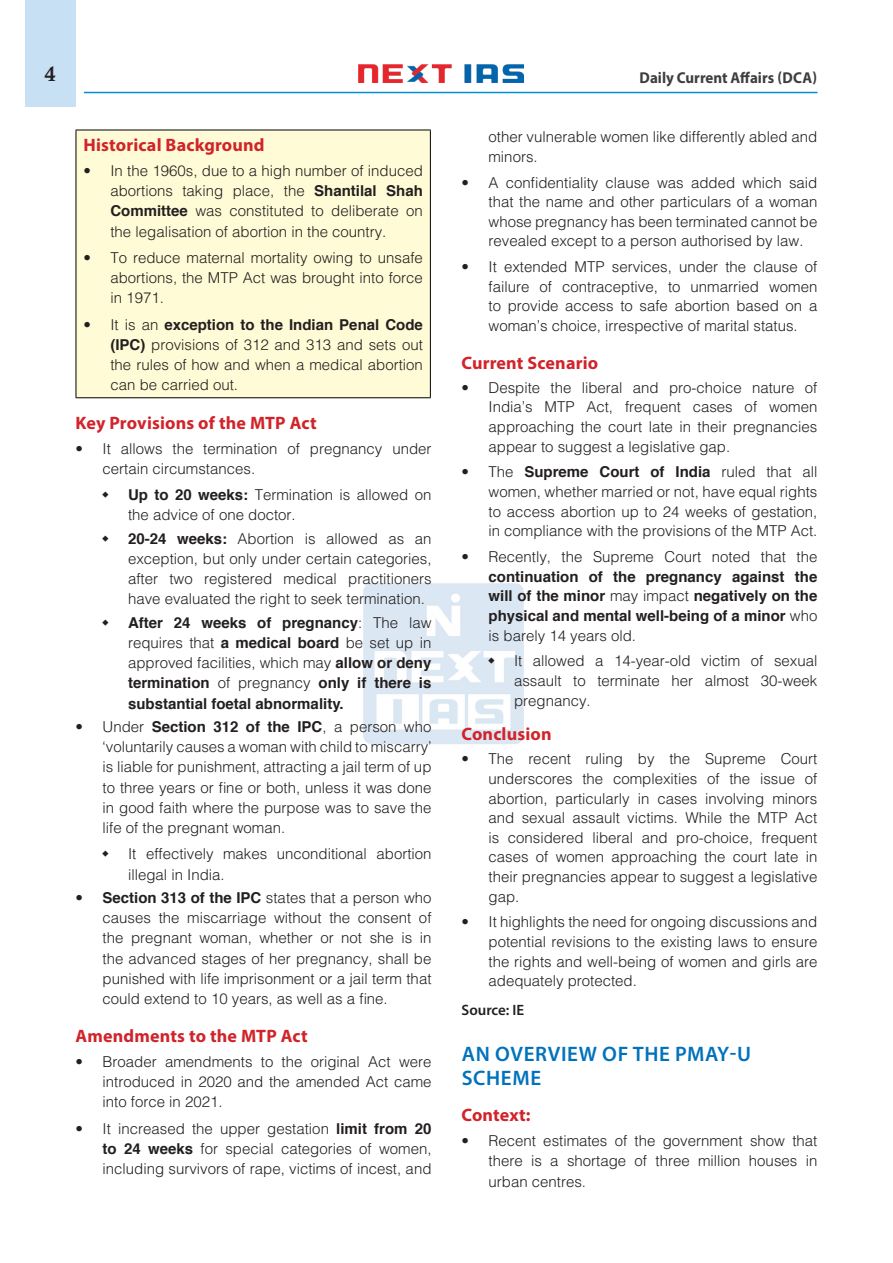
<style>
.page{position:relative;width:893px;height:1263px;background:#fff}
.page>*{position:absolute;margin:0;border:0;box-sizing:border-box;transform-origin:0 0}
.H-1{font:600 21px/24.6px "Myriad Pro";letter-spacing:.03em;color:#0072bc}
.t1{font:21px "Calis MT Bol";color:#231f20}
.H-2{font:700 18px "Myriad Pro";letter-spacing:.01em;color:#d1232a}
.t2{font:700 15.75px "Myriad Pro";color:#3e3e3f;scale:.95 1}
.t3{font:300 15px/20.2px "Helvetica";color:#231f20;text-align:justify}
.t4{font:700 15px/20.2px "Helvetica";color:#231f20;text-align:justify}
.body{font:600 15px "Myriad Pro";color:#231f20}
.s1{font-weight:700}
.s2{font-weight:300}
</style>
<div class="page">
<div style="left:25px;top:0;width:51px;height:107px;background:#c7e0f3"></div>
<img style="left:359px;top:64px;width:165px;height:19px">
<hr style="left:84px;top:92px;width:733px;height:1px;background:#008fd5">
<img style="left:363px;top:583px;width:161px;height:161px">
<div style="left:76px;top:130px;width:354px;height:268px;background:#fffbd6"></div>
<hr style="left:76px;top:130px;width:355px;height:1px;background:#000">
<hr style="left:76px;top:130px;width:1px;height:267px;background:#000">
<hr style="left:430px;top:130px;width:1px;height:267px;background:#000">
<hr style="left:76px;top:397px;width:355px;height:1px;background:#000">
<svg style="left:488px;top:658px;width:6px;height:6px"></svg>
<h1 class="t1" style="left:45px;top:62px;width:12px">4</h1>
<p class="t2" style="left:640px;top:67px;width:188px">Daily Current Affairs (DCA)</p>
<p class="H-2" style="left:83px;top:133px;width:183px">Historical Background</p>
<p class="t3" style="left:110px;top:160px;width:314px;text-indent:-27px">• In the 1960s, due to a high number of induced abortions taking place, the <span class="s1">Shantilal Shah Committee</span> was constituted to deliberate on the legalisation of abortion in the country.</p>
<p class="t3" style="left:110px;top:247px;width:314px;text-indent:-27px">• To reduce maternal mortality owing to unsafe abortions, the MTP Act was brought into force in 1971.</p>
<p class="t3" style="left:110px;top:314px;width:314px;text-indent:-27px">• It is an <span class="s1">exception to the Indian Penal Code (IPC)</span> provisions of 312 and 313 and sets out the rules of how and when a medical abortion can be carried out.</p>
<p class="H-2" style="left:76px;top:411px;width:243px">Key Provisions of the MTP Act</p>
<p class="t3" style="left:103px;top:438px;width:330px;text-indent:-27px">• It allows the termination of pregnancy under certain circumstances.</p>
<p class="t3" style="left:128px;top:484px;width:305px"><span class="s1">Up to 20 weeks:</span> Termination is allowed on the advice of one doctor.</p>
<p class="t3" style="left:128px;top:528px;width:305px"><span class="s1">20-24 weeks:</span> Abortion is allowed as an exception, but only under certain categories, after two registered medical practitioners have evaluated the right to seek termination.</p>
<p class="t4" style="left:128px;top:612px;width:305px">After 24 weeks of pregnancy<span class="s2">: The law requires that</span> a medical board <span class="s2">be set up in approved facilities, which may</span> allow or deny termination <span class="s2">of pregnancy</span> only if there is substantial foetal abnormality.</p>
<p class="t3" style="left:103px;top:716px;width:330px;text-indent:-27px">• Under <span class="s1">Section 312 of the IPC</span>, a person who ‘voluntarily causes a woman with child to miscarry’ is liable for punishment, attracting a jail term of up to three years or fine or both, unless it was done in good faith where the purpose was to save the life of the pregnant woman.</p>
<p class="t3" style="left:128px;top:843px;width:305px">It effectively makes unconditional abortion illegal in India.</p>
<p class="t3" style="left:103px;top:887px;width:330px;text-indent:-27px">• <span class="s1">Section 313 of the IPC</span> states that a person who causes the miscarriage without the consent of the pregnant woman, whether or not she is in the advanced stages of her pregnancy, shall be punished with life imprisonment or a jail term that could extend to 10 years, as well as a fine.</p>
<p class="H-2" style="left:76px;top:1024px;width:234px">Amendments to the MTP Act</p>
<p class="t3" style="left:103px;top:1051px;width:330px;text-indent:-27px">• Broader amendments to the original Act were introduced in 2020 and the amended Act came into force in 2021.</p>
<p class="t3" style="left:103px;top:1118px;width:330px;text-indent:-27px">• It increased the upper gestation <span class="s1">limit from 20 to 24 weeks</span> for special categories of women, including survivors of rape, victims of incest, and</p>
<p class="t3" style="left:488px;top:126px;width:330px">other vulnerable women like differently abled and minors.</p>
<p class="t3" style="left:488px;top:172px;width:330px;line-height:19.6px;text-indent:-27px">• A confidentiality clause was added which said that the name and other particulars of a woman whose pregnancy has been terminated cannot be revealed except to a person authorised by law.</p>
<p class="t3" style="left:488px;top:257px;width:330px;line-height:19.6px;text-indent:-27px">• It extended MTP services, under the clause of failure of contraceptive, to unmarried women to provide access to safe abortion based on a woman’s choice, irrespective of marital status.</p>
<p class="H-2" style="left:461px;top:351px;width:138px">Current Scenario</p>
<p class="t3" style="left:488px;top:377px;width:330px;line-height:19.6px;text-indent:-27px">• Despite the liberal and pro-choice nature of India’s MTP Act, frequent cases of women approaching the court late in their pregnancies appear to suggest a legislative gap.</p>
<p class="t3" style="left:488px;top:462px;width:330px;line-height:19.6px;text-indent:-27px">• The <span class="s1">Supreme Court of India</span> ruled that all women, whether married or not, have equal rights to access abortion up to 24 weeks of gestation, in compliance with the provisions of the MTP Act.</p>
<p class="t4" style="left:488px;top:547px;width:330px;line-height:19.6px;text-indent:-27px"><span class="s2">• Recently, the Supreme Court noted that the </span>continuation of the pregnancy against the will of the minor <span class="s2">may impact</span> negatively on the physical and mental well-being of a minor <span class="s2">who is barely 14 years old.</span></p>
<p class="t3" style="left:514px;top:651px;width:305px;line-height:19.6px">It allowed a 14-year-old victim of sexual assault to terminate her almost 30-week pregnancy.</p>
<p class="H-2" style="left:461px;top:722px;width:92px">Conclusion</p>
<p class="t3" style="left:488px;top:749px;width:330px;line-height:19.6px;text-indent:-27px">• The recent ruling by the Supreme Court underscores the complexities of the issue of abortion, particularly in cases involving minors and sexual assault victims. While the MTP Act is considered liberal and pro-choice, frequent cases of women approaching the court late in their pregnancies appear to suggest a legislative gap.</p>
<p class="t3" style="left:488px;top:912px;width:330px;line-height:19.6px;text-indent:-27px">• It highlights the need for ongoing discussions and potential revisions to the existing laws to ensure the rights and well-being of women and girls are adequately protected.</p>
<p class="body" style="left:461px;top:1000px;width:64px">Source: IE</p>
<p class="H-1" style="left:462px;top:1041px;width:291px">AN OVERVIEW OF THE PMAY-U<br>SCHEME</p>
<p class="H-2" style="left:461px;top:1103px;width:71px">Context:</p>
<p class="t3" style="left:488px;top:1130px;width:330px;text-indent:-27px">• Recent estimates of the government show that there is a shortage of three million houses in urban centres.</p>
</div>
